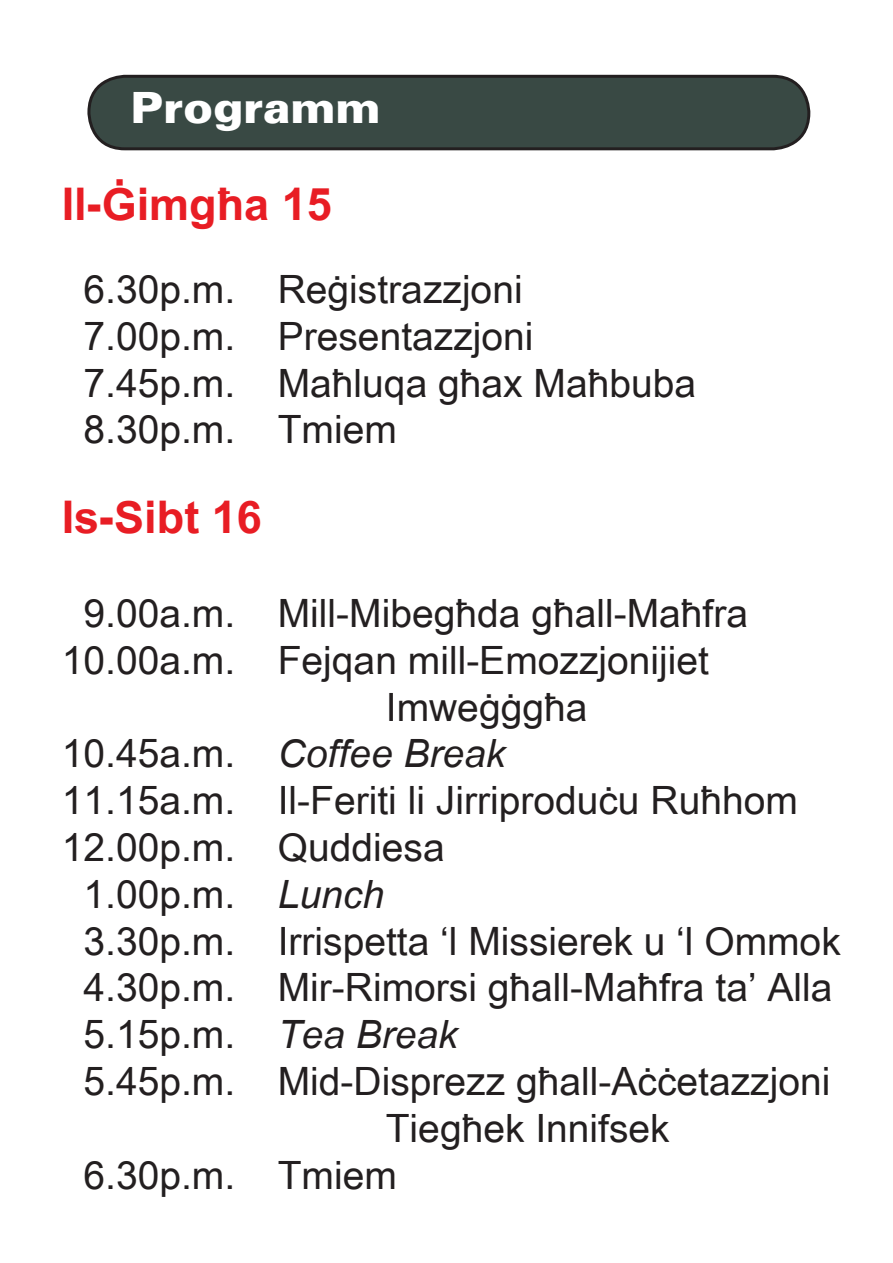
<style>
.page{position:relative;width:893px;height:1263px;background:#fff}
.page>*{position:absolute;margin:0;border:0;box-sizing:border-box;transform-origin:0 0}
.t1{font:700 45px "Malta";color:#e81d24}
.t2{font:43.2px "Malt USA Wd";color:#fff;scale:.83 1}
.t3{font:39px/46.8px "Malta";color:#231f20}
.t4{font:italic 39px "Malta";color:#231f20}
.s1{font-style:normal}
.s2{font-style:italic}
</style>
<div class="page">
<div style="left:89px;top:76px;width:720px;height:73px;background:#394944;border-radius:36px"></div>
<div style="left:87px;top:75px;width:723px;height:75px;border:3px solid #231f20;border-radius:36px"></div>
<p class="t2" style="left:131px;top:81px;width:303px">Programm</p>
<p class="t1" style="left:62px;top:178px;width:272px">Il-{img]a 15</p>
<p class="t3" style="left:83px;top:266px;width:614px">6.30p.m. Re[istrazzjoni<br>7.00p.m. Presentazzjoni<br>7.45p.m. Ma]luqa g]ax Ma]buba<br>8.30p.m. Tmiem</p>
<p class="t1" style="left:62px;top:491px;width:202px">Is-Sibt 16</p>
<p class="t3" style="left:83px;top:590px;width:666px">9.00a.m. Mill-Mibeg]da g]all-Ma]fra</p>
<p class="t3" style="left:62px;top:637px;width:649px">10.00a.m. Fejqan mill-Emozzjonijiet</p>
<p class="t3" style="left:386px;top:684px;width:203px">Imwe[[g]a</p>
<p class="t4" style="left:62px;top:732px;width:445px"><span class="s1">10.45a.m.</span> Coffee Break</p>
<p class="t3" style="left:62px;top:777px;width:738px">11.15a.m. Il-Feriti li Jirriprodu`u Ru]hom</p>
<p class="t3" style="left:62px;top:824px;width:384px">12.00p.m. Quddiesa</p>
<p class="t3" style="left:83px;top:871px;width:302px">1.00p.m. <span class="s2">Lunch</span></p>
<p class="t3" style="left:83px;top:918px;width:759px">3.30p.m. Irrispetta ‘l Missierek u ‘l Ommok</p>
<p class="t3" style="left:83px;top:964px;width:750px">4.30p.m. Mir-Rimorsi g]all-Ma]fra ta’ Alla</p>
<p class="t3" style="left:83px;top:1011px;width:376px">5.15p.m. <span class="s2">Tea Break</span></p>
<p class="t3" style="left:83px;top:1058px;width:748px">5.45p.m. Mid-Disprezz g]all-A``etazzjoni</p>
<p class="t3" style="left:386px;top:1105px;width:285px">Tieg]ek Innifsek</p>
<p class="t3" style="left:83px;top:1152px;width:315px">6.30p.m. Tmiem</p>
</div>
